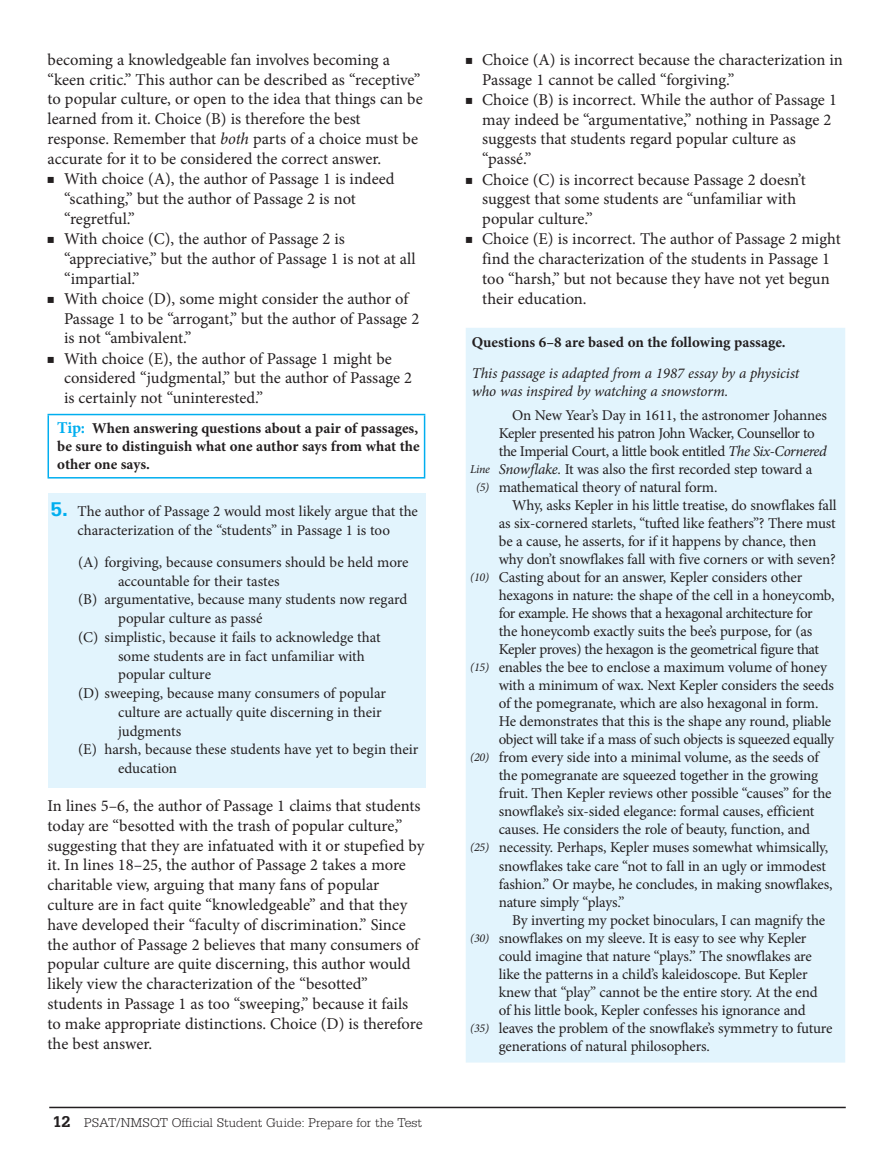
<style>
.page{position:relative;width:891px;height:1175px;background:#fff}
.page>*{position:absolute;margin:0;border:0;box-sizing:border-box;transform-origin:0 0}
.t1{font:16.5px/19.8px "Minion Pro";letter-spacing:-.005em;color:#231f20}
.t2{font:15px/18px "Minion Pro";letter-spacing:-.01em;color:#231f20}
.t3{font:700 15px/18px "Minion Pro";color:#231f20;text-align:justify}
.t4{font:italic 15px/18px "Minion Pro";letter-spacing:-.01em;color:#231f20}
.t5{font:300 13.5px "Serifa Std";color:#231f20}
.t6{font:italic 12px/18px "Minion Pro";letter-spacing:-.02em;color:#231f20;text-align:center}
.s1{font-style:italic}
.s2{font-family:"Universal Std Newswith Comm Pi";font-size:12px}
.s3{font-size:16.5px;color:#00aeef}
.s4{font-family:"Serifa Std";font-weight:700;font-size:21px;color:#00aeef}
.s5{font-weight:700;font-size:16.5px}
</style>
<div class="page">
<hr style="left:49px;top:1106px;width:797px;height:2px;background:#231f20">
<hr style="left:48px;top:415px;width:1px;height:62px;background:#00aeef">
<hr style="left:48px;top:414px;width:377px;height:1px;background:#00aeef">
<hr style="left:424px;top:415px;width:1px;height:62px;background:#00aeef">
<hr style="left:48px;top:477px;width:377px;height:1px;background:#00aeef">
<div style="left:48px;top:493px;width:378px;height:295px;background:#e2f4fd"></div>
<div style="left:466px;top:328px;width:379px;height:734px;background:#e2f4fd"></div>
<p class="t1" style="left:48px;top:50px;width:344px">becoming a knowledgeable fan involves becoming a</p>
<p class="t1" style="left:48px;top:69px;width:374px">“keen critic.” This author can be described as “receptive”</p>
<p class="t1" style="left:48px;top:89px;width:377px">to popular culture, or open to the idea that things can be</p>
<p class="t1" style="left:48px;top:109px;width:315px">learned from it. Choice (B) is therefore the best</p>
<p class="t1" style="left:48px;top:129px;width:372px">response. Remember that <span class="s1">both</span> parts of a choice must be</p>
<p class="t1" style="left:48px;top:149px;width:335px">accurate for it to be considered the correct answer.</p>
<p class="t1" style="left:48px;top:169px;width:349px"><span class="s2">◾</span> With choice (A), the author of Passage 1 is indeed</p>
<p class="t1" style="left:64px;top:189px;width:293px">“scathing,” but the author of Passage 2 is not</p>
<p class="t1" style="left:64px;top:208px;width:72px">“regretful.”</p>
<p class="t1" style="left:48px;top:229px;width:299px"><span class="s2">◾</span> With choice (C), the author of Passage 2 is</p>
<p class="t1" style="left:64px;top:249px;width:353px">“appreciative,” but the author of Passage 1 is not at all</p>
<p class="t1" style="left:64px;top:268px;width:77px">“impartial.”</p>
<p class="t1" style="left:48px;top:289px;width:362px"><span class="s2">◾</span> With choice (D), some might consider the author of</p>
<p class="t1" style="left:64px;top:308px;width:357px">Passage 1 to be “arrogant,” but the author of Passage 2</p>
<p class="t1" style="left:64px;top:328px;width:129px">is not “ambivalent.”</p>
<p class="t1" style="left:48px;top:348px;width:346px"><span class="s2">◾</span> With choice (E), the author of Passage 1 might be</p>
<p class="t1" style="left:64px;top:368px;width:350px">considered “judgmental,” but the author of Passage 2</p>
<p class="t1" style="left:64px;top:388px;width:201px">is certainly not “uninterested.”</p>
<p class="t3" style="left:57px;top:419px;width:364px"><span class="s3">Tip:</span> When answering questions about a pair of passages, be sure to distinguish what one author says from what the other one says.</p>
<p class="t2" style="left:51px;top:502px;width:369px;line-height:18.8px;text-align:center"><span class="s4">5.</span> The author of Passage 2 would most likely argue that the characterization of the “students” in Passage 1 is too</p>
<p class="t2" style="left:78px;top:553px;width:332px">(A) forgiving, because consumers should be held more</p>
<p class="t2" style="left:118px;top:572px;width:163px">accountable for their tastes</p>
<p class="t2" style="left:78px;top:590px;width:331px">(B) argumentative, because many students now regard</p>
<p class="t2" style="left:118px;top:609px;width:146px">popular culture as passé</p>
<p class="t2" style="left:78px;top:628px;width:304px">(C) simplistic, because it fails to acknowledge that</p>
<p class="t2" style="left:118px;top:647px;width:248px">some students are in fact unfamiliar with</p>
<p class="t2" style="left:118px;top:665px;width:95px">popular culture</p>
<p class="t2" style="left:78px;top:684px;width:310px">(D) sweeping, because many consumers of popular</p>
<p class="t2" style="left:118px;top:703px;width:265px">culture are actually quite discerning in their</p>
<p class="t2" style="left:118px;top:722px;width:65px">judgments</p>
<p class="t2" style="left:78px;top:740px;width:342px">(E) harsh, because these students have yet to begin their</p>
<p class="t2" style="left:118px;top:759px;width:61px">education</p>
<p class="t1" style="left:48px;top:796px;width:378px">In lines 5–6, the author of Passage 1 claims that students today are “besotted with the trash of popular culture,” suggesting that they are infatuated with it or stupefied by it. In lines 18–25, the author of Passage 2 takes a more charitable view, arguing that many fans of popular culture are in fact quite “knowledgeable” and that they have developed their “faculty of discrimination.” Since the author of Passage 2 believes that many consumers of popular culture are quite discerning, this author would likely view the characterization of the “besotted” students in Passage 1 as too “sweeping,” because it fails to make appropriate distinctions. Choice (D) is therefore the best answer.</p>
<p class="t5" style="left:52px;top:1115px;width:371px"><span class="s5">12</span> PSAT/NMSQT Official Student Guide: Prepare for the Test</p>
<p class="t1" style="left:466px;top:50px;width:379px"><span class="s2">◾</span> Choice (A) is incorrect because the characterization in</p>
<p class="t1" style="left:482px;top:69px;width:254px">Passage 1 cannot be called “forgiving.”</p>
<p class="t1" style="left:466px;top:90px;width:373px"><span class="s2">◾</span> Choice (B) is incorrect. While the author of Passage 1</p>
<p class="t1" style="left:482px;top:109px;width:351px">may indeed be “argumentative,” nothing in Passage 2</p>
<p class="t1" style="left:482px;top:129px;width:315px">suggests that students regard popular culture as</p>
<p class="t1" style="left:482px;top:149px;width:51px">“passé.”</p>
<p class="t1" style="left:466px;top:169px;width:342px"><span class="s2">◾</span> Choice (C) is incorrect because Passage 2 doesn’t</p>
<p class="t1" style="left:482px;top:189px;width:315px">suggest that some students are “unfamiliar with</p>
<p class="t1" style="left:482px;top:209px;width:112px">popular culture.”</p>
<p class="t1" style="left:466px;top:229px;width:376px"><span class="s2">◾</span> Choice (E) is incorrect. The author of Passage 2 might</p>
<p class="t1" style="left:482px;top:249px;width:349px">find the characterization of the students in Passage 1</p>
<p class="t1" style="left:482px;top:269px;width:349px">too “harsh,” but not because they have not yet begun</p>
<p class="t1" style="left:482px;top:289px;width:106px">their education.</p>
<p class="t3" style="left:472px;top:332px;width:315px">Questions 6–8 are based on the following passage.</p>
<p class="t4" style="left:472px;top:364px;width:329px">This passage is adapted from a 1987 essay by a physicist who was inspired by watching a snowstorm.</p>
<p class="t6" style="left:470px;top:460px;width:21px">Line (5)</p>
<p class="t6" style="left:470px;top:568px;width:20px">(10)</p>
<p class="t6" style="left:470px;top:658px;width:20px">(15)</p>
<p class="t6" style="left:470px;top:748px;width:20px">(20)</p>
<p class="t6" style="left:470px;top:838px;width:20px">(25)</p>
<p class="t6" style="left:470px;top:928px;width:20px">(30)</p>
<p class="t6" style="left:470px;top:1018px;width:20px">(35)</p>
<p class="t2" style="left:499px;top:406px;width:330px;text-indent:14px">On New Year’s Day in 1611, the astronomer Johannes Kepler presented his patron John Wacker, Counsellor to the Imperial Court, a little book entitled <span class="s1">The Six-Cornered Snowflake.</span> It was also the first recorded step toward a mathematical theory of natural form.</p>
<p class="t2" style="left:499px;top:496px;width:339px;text-indent:14px">Why, asks Kepler in his little treatise, do snowflakes fall as six-cornered starlets, “tufted like feathers”? There must be a cause, he asserts, for if it happens by chance, then why don’t snowflakes fall with five corners or with seven?<br>Casting about for an answer, Kepler considers other hexagons in nature: the shape of the cell in a honeycomb, for example. He shows that a hexagonal architecture for<br>the honeycomb exactly suits the bee’s purpose, for (as Kepler proves) the hexagon is the geometrical figure that enables the bee to enclose a maximum volume of honey with a minimum of wax. Next Kepler considers the seeds of the pomegranate, which are also hexagonal in form.<br>He demonstrates that this is the shape any round, pliable object will take if a mass of such objects is squeezed equally from every side into a minimal volume, as the seeds of the pomegranate are squeezed together in the growing fruit. Then Kepler reviews other possible “causes” for the snowflake’s six-sided elegance: formal causes, efficient causes. He considers the role of beauty, function, and necessity. Perhaps, Kepler muses somewhat whimsically, snowflakes take care “not to fall in an ugly or immodest fashion.” Or maybe, he concludes, in making snowflakes, nature simply “plays.”</p>
<p class="t2" style="left:499px;top:910px;width:335px;text-indent:14px">By inverting my pocket binoculars, I can magnify the snowflakes on my sleeve. It is easy to see why Kepler could imagine that nature “plays.” The snowflakes are like the patterns in a child’s kaleidoscope. But Kepler knew that “play” cannot be the entire story. At the end of his little book, Kepler confesses his ignorance and leaves the problem of the snowflake’s symmetry to future generations of natural philosophers.</p>
</div>
